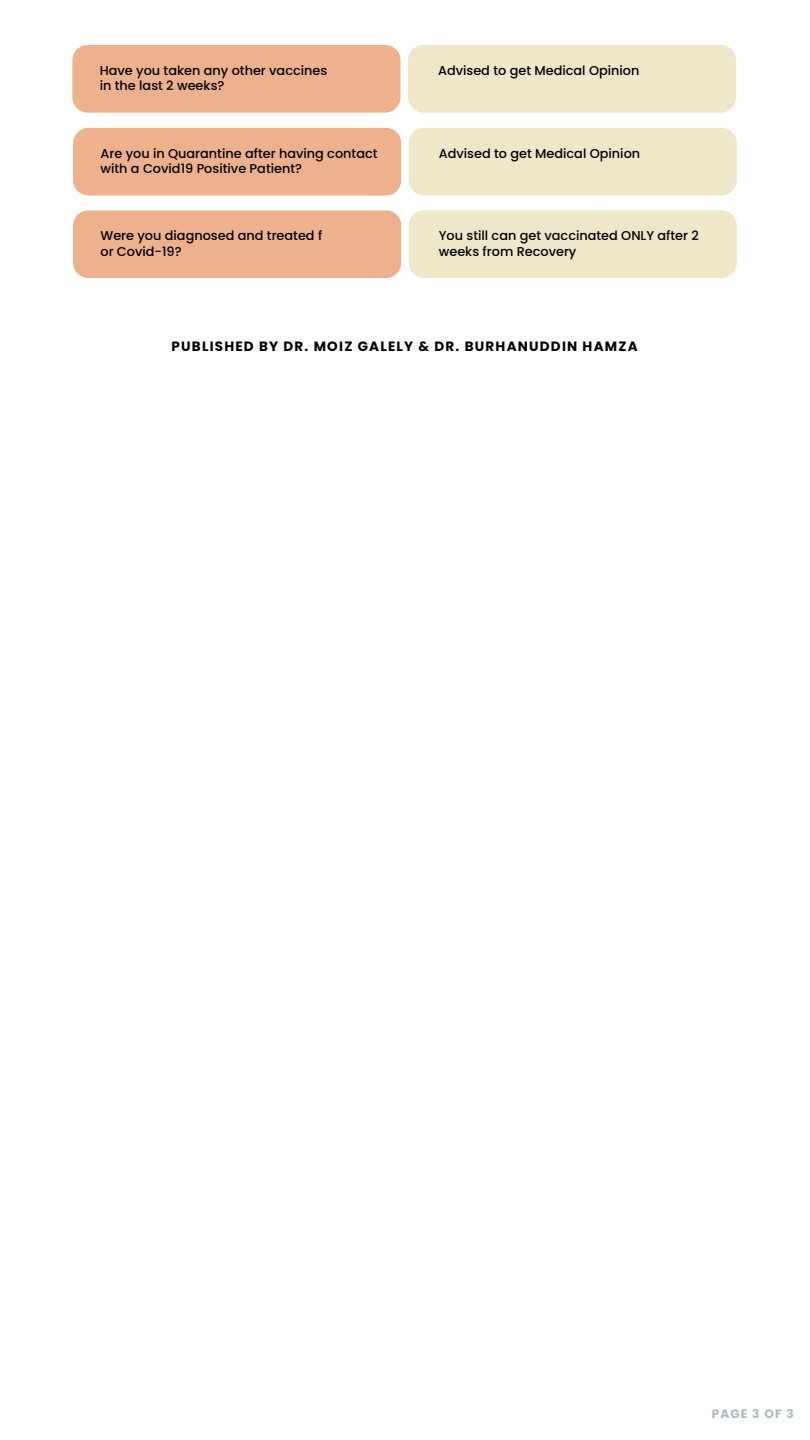
<style>
.page{position:relative;width:810px;height:1440px;background:#fff}
.page>*{position:absolute;margin:0;border:0;box-sizing:border-box;transform-origin:0 0}
.t1{font:700 13.5px "Poppins";letter-spacing:.09em;color:#000}
.t2{font:500 12.83px/15.5px "Poppins";color:#000}
.t3{font:700 12.15px "Poppins";letter-spacing:.09em;color:#aabbc1}
</style>
<div class="page">
<div style="left:73px;top:128px;width:328px;height:68px;background:#edb18d;border-radius:15px"></div>
<div style="left:409px;top:128px;width:328px;height:68px;background:#efe7ca;border-radius:15px"></div>
<div style="left:73px;top:210px;width:328px;height:68px;background:#edb18d;border-radius:15px"></div>
<div style="left:409px;top:210px;width:328px;height:68px;background:#efe7ca;border-radius:15px"></div>
<div style="left:72px;top:45px;width:329px;height:68px;background:#edb18d;border-radius:15px"></div>
<div style="left:408px;top:45px;width:328px;height:68px;background:#efe7ca;border-radius:15px"></div>
<p class="t2" style="left:100px;top:63px;width:229px">Have you taken any other vaccines in the last 2 weeks?</p>
<p class="t2" style="left:438px;top:63px;width:203px">Advised to get Medical Opinion</p>
<p class="t2" style="left:100px;top:146px;width:279px">Are you in Quarantine after having contact with a Covid19 Positive Patient?</p>
<p class="t2" style="left:439px;top:146px;width:203px">Advised to get Medical Opinion</p>
<p class="t2" style="left:100px;top:228px;width:223px">Were you diagnosed and treated f or Covid-19?</p>
<p class="t2" style="left:439px;top:228px;width:262px">You still can get vaccinated ONLY after 2 weeks from Recovery</p>
<p class="t1" style="left:172px;top:338px;width:468px">PUBLISHED BY DR. MOIZ GALELY &amp; DR. BURHANUDDIN HAMZA</p>
<p class="t3" style="left:712px;top:1406px;width:84px">PAGE 3 OF 3</p>
</div>
